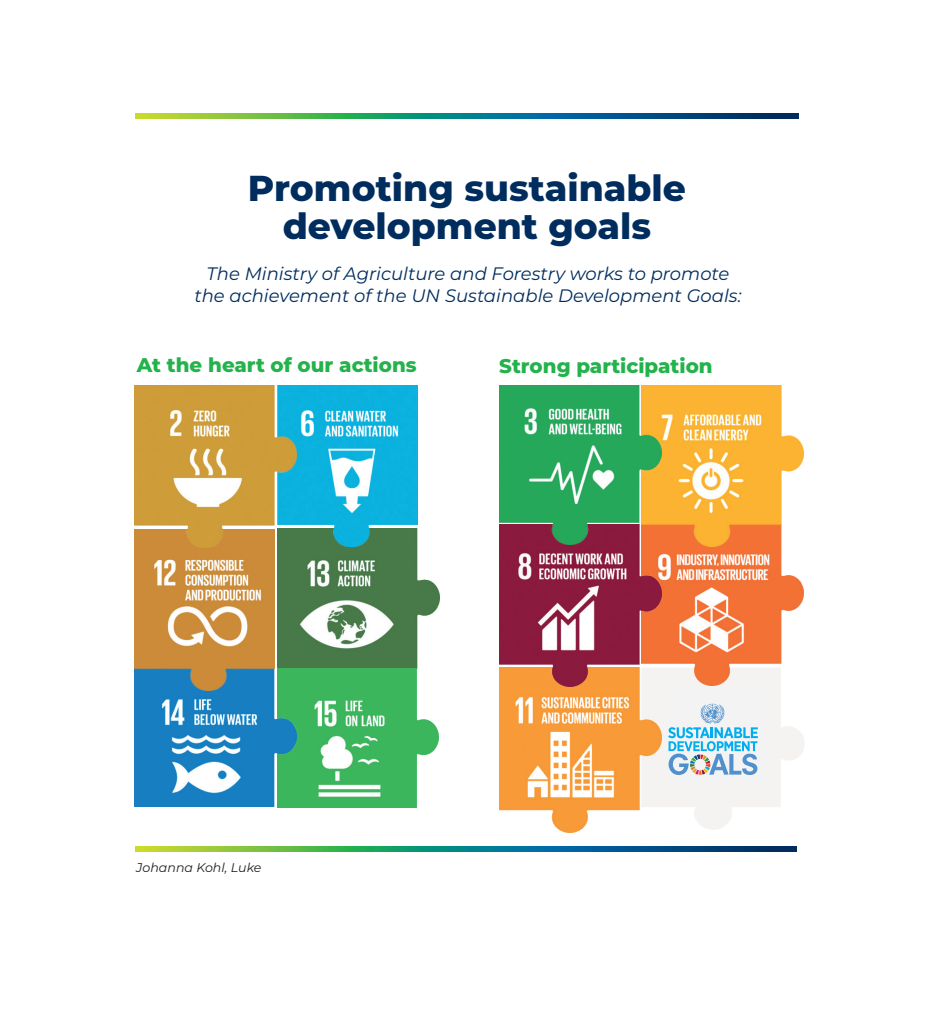
<style>
.page{position:relative;width:936px;height:1021px;background:#fff}
.page>*{position:absolute;margin:0;border:0;box-sizing:border-box;transform-origin:0 0}
.Otsikko{font:800 36px/38px "Montserrat";color:#002d5e;text-align:center}
.Otsikko-2{font:800 19.8px "Montserrat";color:#23b24b}
.ingressi{font:italic 18px/22px "Montserrat";color:#002d5e;text-align:center}
.leipis{font:italic 12.6px "Montserrat";color:#231f20}
</style>
<div class="page">
<svg style="left:661px;top:685px;width:143px;height:144px"></svg>
<img style="left:277px;top:529px;width:162px;height:278px">
<img style="left:135px;top:667px;width:161px;height:140px">
<img style="left:135px;top:547px;width:139px;height:143px">
<img style="left:296px;top:386px;width:121px;height:160px">
<img style="left:135px;top:386px;width:161px;height:161px">
<img style="left:499px;top:686px;width:162px;height:146px">
<img style="left:661px;top:546px;width:142px;height:139px">
<img style="left:499px;top:544px;width:162px;height:142px">
<img style="left:641px;top:385px;width:162px;height:161px">
<img style="left:499px;top:385px;width:162px;height:159px">
<svg style="left:135px;top:113px;width:663px;height:6px;background:#2b836b"></svg>
<svg style="left:135px;top:846px;width:661px;height:5px;background:#2d856b"></svg>
<p class="Otsikko" style="left:248px;top:167px;width:439px">Promoting sustainable development goals</p>
<p class="ingressi" style="left:194px;top:262px;width:548px">The Ministry of Agriculture and Forestry works to promote the achievement of the UN Sustainable Development Goals:</p>
<p class="Otsikko-2" style="left:137px;top:351px;width:281px">At the heart of our actions</p>
<p class="Otsikko-2" style="left:499px;top:352px;width:215px">Strong participation</p>
<p class="leipis" style="left:136px;top:858px;width:127px">Johanna Kohl, Luke</p>
</div>
